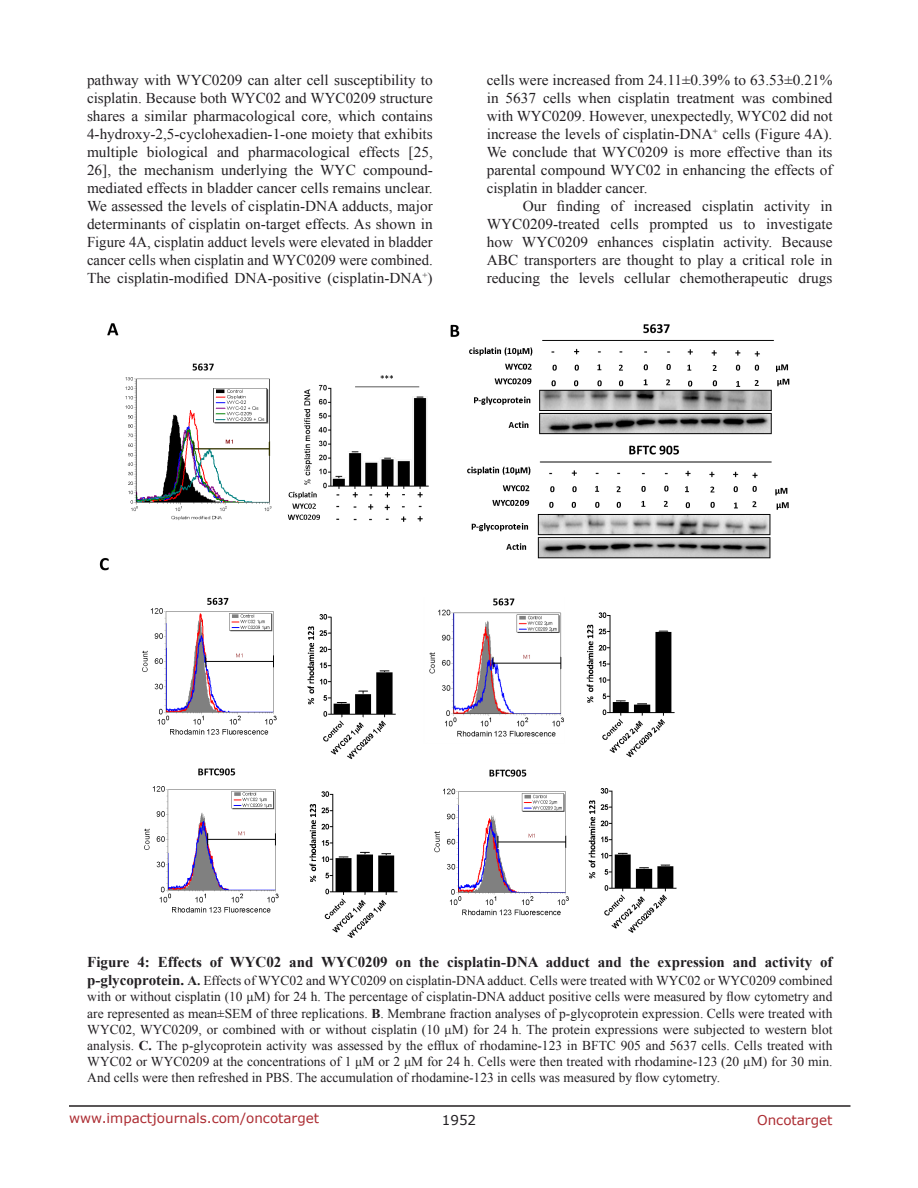
<style>
.page{position:relative;width:918px;height:1188px;background:#fff}
.page>*{position:absolute;margin:0;border:0;box-sizing:border-box;transform-origin:0 0}
.BodyText{font:15px/18px "Times New Roman";color:#221f22;text-align:justify}
.FigureText{font:700 15px "Times New Roman";color:#221f22}
.FigureText-2{font:13.5px/16.2px "Times New Roman";color:#221f22;text-align:justify}
.t1{font:13.5px "Verdana";color:#ac2b31}
.t2{font:13.5px "Verdana";color:#221f22}
.s1{font-weight:700;font-size:15px}
.s2{font-weight:700}
</style>
<div class="page">
<hr style="left:69px;top:1105px;width:781px;height:2px;background:#231f20">
<img style="left:99px;top:323px;width:691px;height:615px">
<p class="BodyText" style="left:87px;top:71px;width:347px">pathway with WYC0209 can alter cell susceptibility to cisplatin. Because both WYC02 and WYC0209 structure shares a similar pharmacological core, which contains 4-hydroxy-2,5-cyclohexadien-1-one moiety that exhibits multiple biological and pharmacological effects [25, 26], the mechanism underlying the WYC compound&shy;mediated effects in bladder cancer cells remains unclear.<br>We assessed the levels of cisplatin-DNA adducts, major determinants of cisplatin on-target effects. As shown in Figure 4A, cisplatin adduct levels were elevated in bladder cancer cells when cisplatin and WYC0209 were combined.<br>The cisplatin-modified DNA-positive (cisplatin-DNA<sup>+</sup>)</p>
<p class="BodyText" style="left:487px;top:71px;width:347px">cells were increased from 24.11±0.39% to 63.53±0.21% in 5637 cells when cisplatin treatment was combined with WYC0209. However, unexpectedly, WYC02 did not increase the levels of cisplatin-DNA<sup>+</sup> cells (Figure 4A).<br>We conclude that WYC0209 is more effective than its parental compound WYC02 in enhancing the effects of cisplatin in bladder cancer.</p>
<p class="BodyText" style="left:487px;top:197px;width:347px;text-indent:36px">Our finding of increased cisplatin activity in WYC0209-treated cells prompted us to investigate how WYC0209 enhances cisplatin activity. Because ABC transporters are thought to play a critical role in reducing the levels cellular chemotherapeutic drugs</p>
<p class="FigureText" style="left:87px;top:952px;width:747px">Figure 4: Effects of WYC02 and WYC0209 on the cisplatin-DNA adduct and the expression and activity of</p>
<p class="FigureText-2" style="left:87px;top:972px;width:747px"><span class="s1">p-glycoprotein.</span> <span class="s2">A.</span> Effects of WYC02 and WYC0209 on cisplatin-DNA adduct. Cells were treated with WYC02 or WYC0209 combined with or without cisplatin (10 μM) for 24 h. The percentage of cisplatin-DNA adduct positive cells were measured by flow cytometry and are represented as mean±SEM of three replications. <span class="s2">B</span>. Membrane fraction analyses of p-glycoprotein expression. Cells were treated with WYC02, WYC0209, or combined with or without cisplatin (10 μM) for 24 h. The protein expressions were subjected to western blot analysis. <span class="s2">C.</span> The p-glycoprotein activity was assessed by the efflux of rhodamine-123 in BFTC 905 and 5637 cells. Cells treated with WYC02 or WYC0209 at the concentrations of 1 μM or 2 μM for 24 h. Cells were then treated with rhodamine-123 (20 µM) for 30 min.<br>And cells were then refreshed in PBS. The accumulation of rhodamine-123 in cells was measured by flow cytometry.</p>
<p class="t1" style="left:69px;top:1109px;width:252px">www.impactjournals.com/oncotarget</p>
<p class="t2" style="left:442px;top:1111px;width:36px">1952</p>
<p class="t1" style="left:757px;top:1111px;width:77px">Oncotarget</p>
</div>
